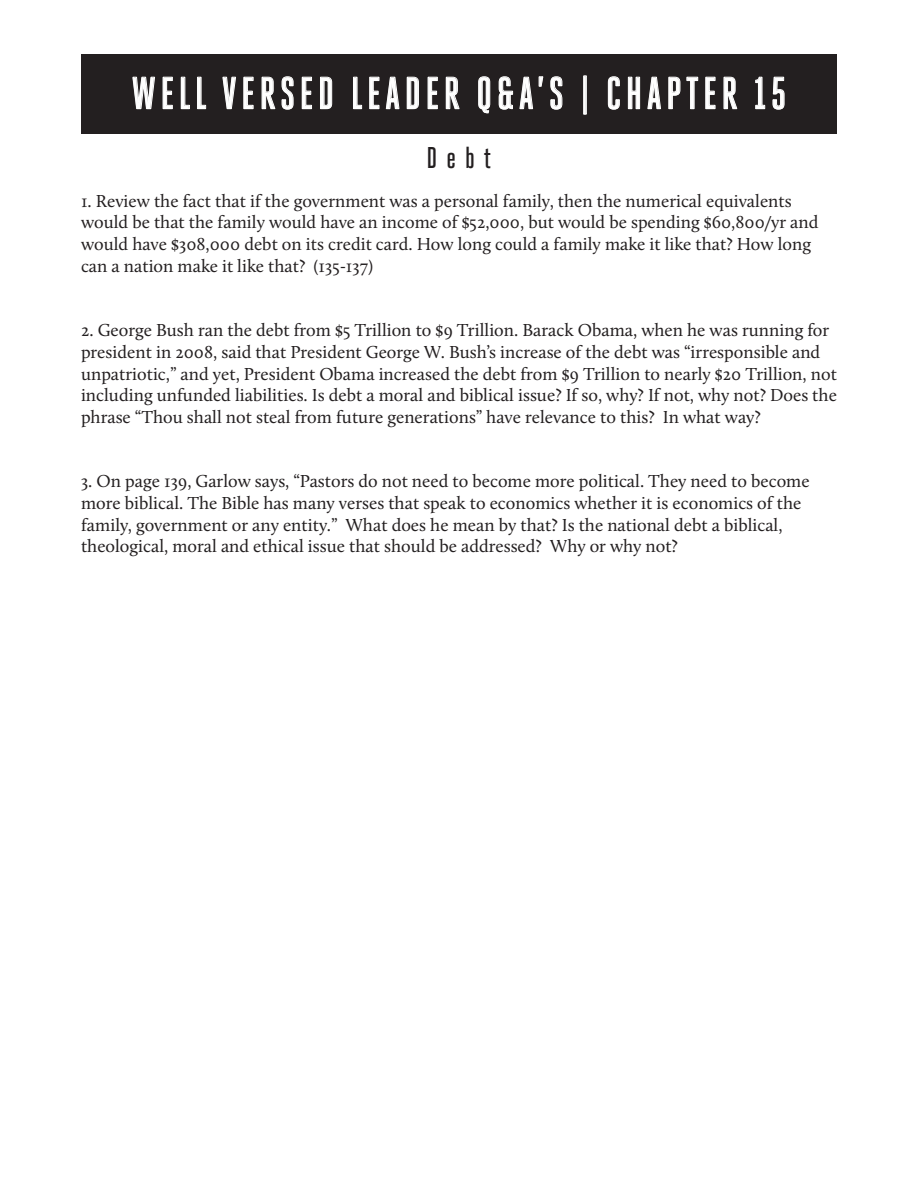
<style>
.page{position:relative;width:918px;height:1188px;background:#fff}
.page>*{position:absolute;margin:0;border:0;box-sizing:border-box;transform-origin:0 0}
.t1{font:500 45px "Heroic Condensed";letter-spacing:.1em;color:#fff}
.t2{font:500 30px "Heroic Condensed";color:#231f20}
.t3{font:18px/21.6px "Calluna";color:#231f20}
</style>
<div class="page">
<div style="left:81px;top:54px;width:756px;height:80px;background:#231f20"></div>
<svg style="left:132px;top:77px;width:23px;height:32px"></svg>
<svg style="left:163px;top:77px;width:10px;height:32px"></svg>
<svg style="left:181px;top:77px;width:9px;height:32px"></svg>
<svg style="left:197px;top:77px;width:9px;height:32px"></svg>
<svg style="left:222px;top:77px;width:14px;height:32px"></svg>
<svg style="left:243px;top:77px;width:11px;height:32px"></svg>
<svg style="left:262px;top:77px;width:14px;height:32px"></svg>
<svg style="left:282px;top:76px;width:12px;height:34px"></svg>
<svg style="left:302px;top:77px;width:10px;height:32px"></svg>
<svg style="left:320px;top:77px;width:12px;height:32px"></svg>
<svg style="left:353px;top:77px;width:9px;height:32px"></svg>
<svg style="left:369px;top:77px;width:10px;height:32px"></svg>
<svg style="left:386px;top:77px;width:13px;height:32px"></svg>
<svg style="left:407px;top:77px;width:12px;height:32px"></svg>
<svg style="left:428px;top:77px;width:10px;height:32px"></svg>
<svg style="left:446px;top:77px;width:14px;height:32px"></svg>
<svg style="left:478px;top:76px;width:12px;height:37px"></svg>
<svg style="left:499px;top:76px;width:14px;height:34px"></svg>
<svg style="left:520px;top:77px;width:13px;height:32px"></svg>
<svg style="left:539px;top:76px;width:4px;height:11px"></svg>
<svg style="left:550px;top:76px;width:12px;height:34px"></svg>
<div style="left:584px;top:76px;width:3px;height:38px;border:1px solid #fff"></div>
<svg style="left:608px;top:76px;width:12px;height:34px"></svg>
<svg style="left:628px;top:77px;width:12px;height:32px"></svg>
<svg style="left:647px;top:77px;width:14px;height:32px"></svg>
<svg style="left:668px;top:77px;width:12px;height:32px"></svg>
<svg style="left:686px;top:77px;width:12px;height:32px"></svg>
<svg style="left:705px;top:77px;width:10px;height:32px"></svg>
<svg style="left:724px;top:77px;width:13px;height:32px"></svg>
<svg style="left:755px;top:77px;width:10px;height:32px"></svg>
<svg style="left:773px;top:77px;width:12px;height:33px"></svg>
<h1 class="t1" style="left:132px;top:69px;width:656px">WELL VERSED LEADER Q&amp;A’S | CHAPTER 15</h1>
<h2 class="t2" style="left:427px;top:141px;width:66px">Debt</h2>
<p class="t3" style="left:81px;top:190px;width:739px">1. Review the fact that if the government was a personal family, then the numerical equivalents would be that the family would have an income of $52,000, but would be spending $60,800/yr and would have $308,000 debt on its credit card. How long could a family make it like that? How long can a nation make it like that? (135-137)</p>
<p class="t3" style="left:81px;top:319px;width:757px">2. George Bush ran the debt from $5 Trillion to $9 Trillion. Barack Obama, when he was running for president in 2008, said that President George W. Bush’s increase of the debt was “irresponsible and unpatriotic,” and yet, President Obama increased the debt from $9 Trillion to nearly $20 Trillion, not including unfunded liabilities. Is debt a moral and biblical issue? If so, why? If not, why not? Does the phrase “Thou shall not steal from future generations” have relevance to this? In what way?</p>
<p class="t3" style="left:81px;top:470px;width:730px">3. On page 139, Garlow says, “Pastors do not need to become more political. They need to become more biblical. The Bible has many verses that speak to economics whether it is economics of the family, government or any entity.” What does he mean by that? Is the national debt a biblical, theological, moral and ethical issue that should be addressed? Why or why not?</p>
</div>
